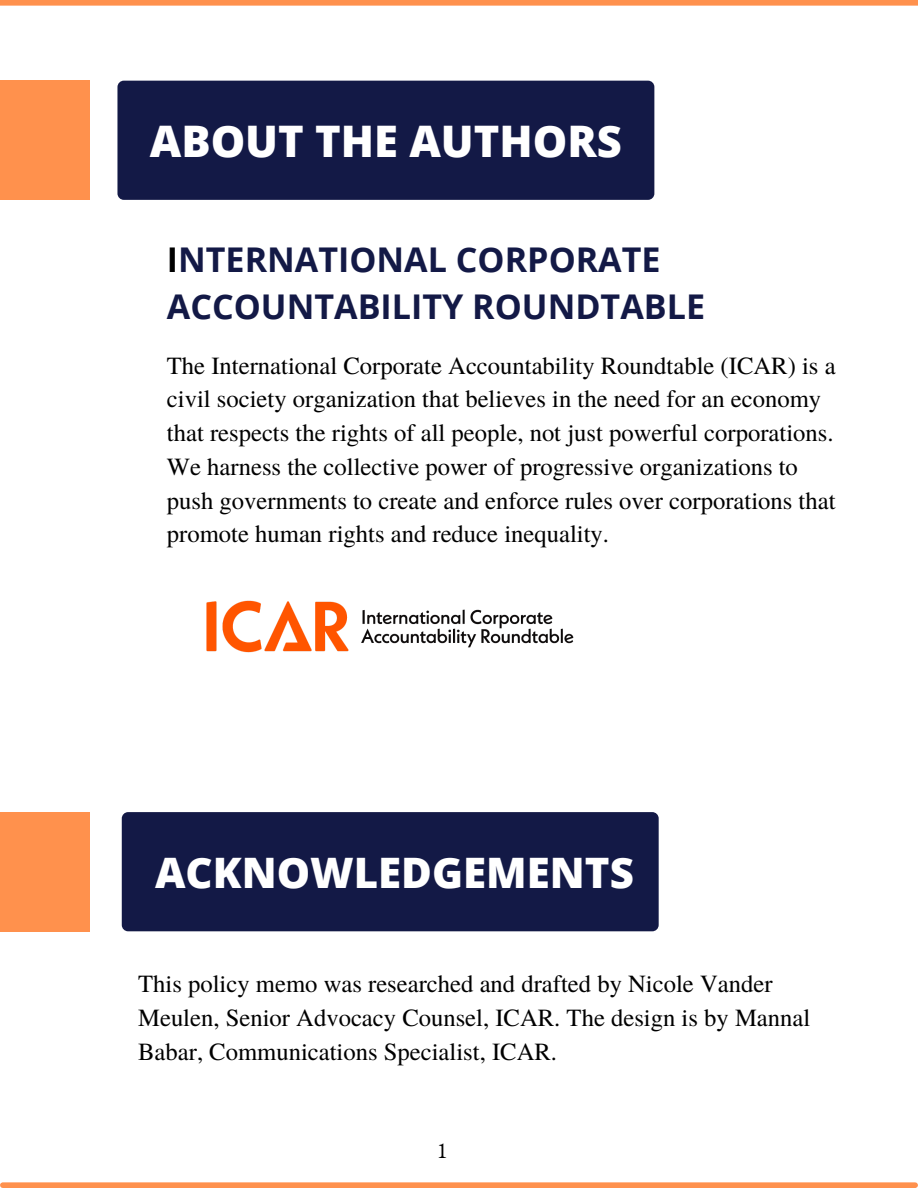
<style>
.page{position:relative;width:918px;height:1188px;background:#fff}
.page>*{position:absolute;margin:0;border:0;box-sizing:border-box;transform-origin:0 0}
.t1{font:800 43.5px "Open Sans";color:#fff}
.t2{font:800 42px "Open Sans";color:#fff}
.t3{font:700 34.05px "Open Sans";color:#131946}
.t4{font:24.6px/33.8px "Te X Gyre Termes";color:#000}
.t5{font:22.5px "EB Garamond";color:#000}
.s1{color:#000}
</style>
<div class="page">
<div style="left:0;top:81px;width:90px;height:119px;background:#ff914d"></div>
<div style="left:117px;top:81px;width:537px;height:119px;background:#131946"></div>
<div style="left:0;top:812px;width:90px;height:119px;background:#ff914d"></div>
<div style="left:122px;top:812px;width:537px;height:119px;background:#131946"></div>
<div style="left:3px;top:1182px;width:912px;height:6px;background:#ff914d"></div>
<div style="left:0;top:0;width:918px;height:6px;background:#ff914d"></div>
<img style="left:206px;top:600px;width:368px;height:53px">
<p class="t1" style="left:150px;top:111px;width:474px">ABOUT THE AUTHORS</p>
<p class="t3" style="left:167px;top:235px;width:495px"><span class="s1">I</span>NTERNATIONAL CORPORATE</p>
<p class="t3" style="left:167px;top:283px;width:540px">ACCOUNTABILITY ROUNDTABLE</p>
<p class="t4" style="left:167px;top:347px;width:670px">The International Corporate Accountability Roundtable (ICAR) is a civil society organization that believes in the need for an economy that respects the rights of all people, not just powerful corporations.<br>We harness the collective power of progressive organizations to push governments to create and enforce rules over corporations that promote human rights and reduce inequality.</p>
<p class="t2" style="left:155px;top:843px;width:480px">ACKNOWLEDGEMENTS</p>
<p class="t4" style="left:138px;top:966px;width:674px">This policy memo was researched and drafted by Nicole Vander<br>Meulen, Senior Advocacy Counsel, ICAR. The design is by Mannal<br>Babar, Communications Specialist, ICAR.</p>
<p class="t5" style="left:437px;top:1135px;width:12px">1</p>
</div>
